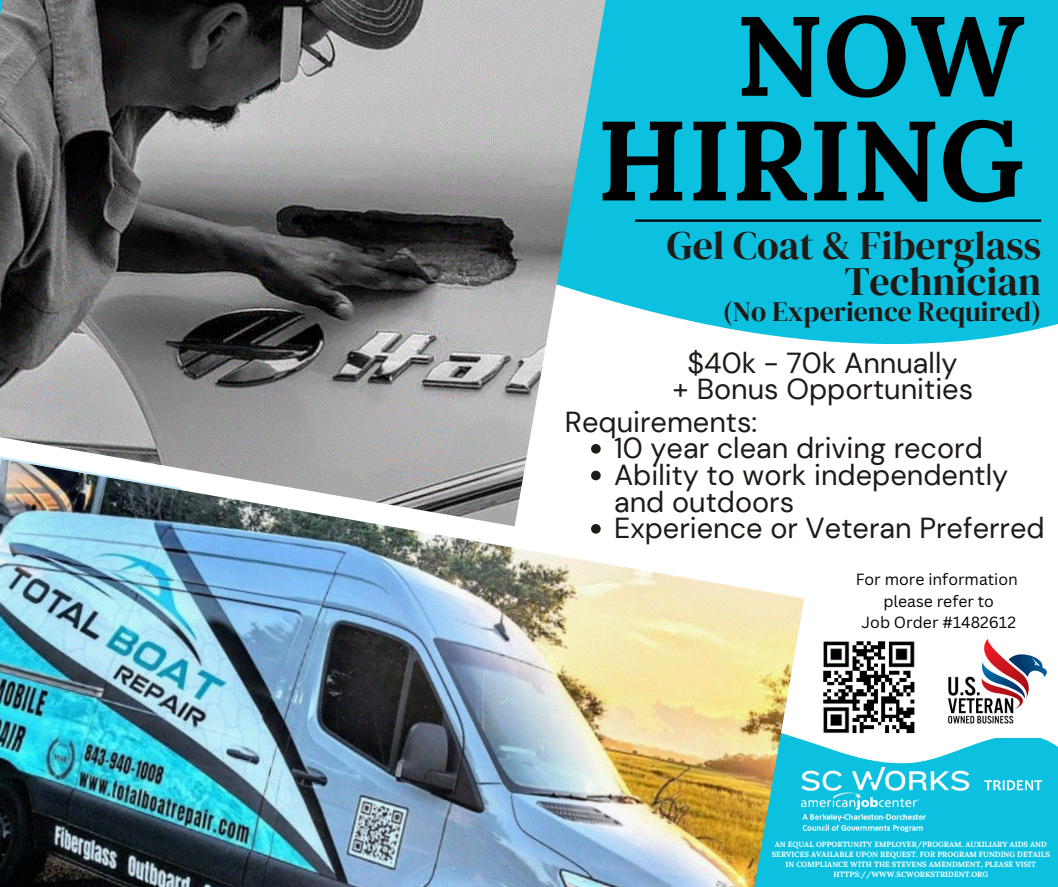
<style>
.page{position:relative;width:1058px;height:887px;background:#fff}
.page>*{position:absolute;margin:0;border:0;box-sizing:border-box;transform-origin:0 0}
.t1{font:700 112.5px/104.7px "Lora";color:#000;text-align:right}
.t2{font:39.75px/36px "DM Serif Display";color:#201a17;text-align:right}
.t3{font:28.95px/26.7px "DM Sans";color:#201a17}
.t4{font:27.75px "DM Serif Display";color:#201a17}
.t5{font:15.75px "Canva Sans";color:#000}
.t6{font:700 7.65px/10.2px "Lora";color:#fff;text-align:center}
</style>
<div class="page">
<svg style="left:607px;top:0;width:451px;height:599px;fill:#0cc0df"></svg>
<img style="left:0;top:0;width:607px;height:459px">
<img style="left:0;top:443px;width:181px;height:16px">
<svg style="left:804px;top:738px;width:254px;height:148px;background:#2bc8e3"></svg>
<img style="left:0;top:459px;width:804px;height:427px">
<hr style="left:635px;top:219px;width:406px;height:3px;background:#000">
<img style="left:773px;top:749px;width:275px;height:96px">
<img style="left:948px;top:639px;width:100px;height:85px">
<img style="left:823px;top:641px;width:92px;height:93px">
<svg style="left:591px;top:444px;width:9px;height:9px"></svg>
<svg style="left:591px;top:470px;width:9px;height:10px"></svg>
<svg style="left:591px;top:524px;width:9px;height:9px"></svg>
<p class="t1" style="left:597px;top:2px;width:428px">NOW<br>HIRING</p>
<p class="t2" style="left:666px;top:227px;width:376px">Gel Coat &amp; Fiberglass<br>Technician</p>
<p class="t4" style="left:722px;top:292px;width:320px">(No Experience Required)</p>
<p class="t3" style="left:687px;top:349px;width:271px">$40k - 70k Annually</p>
<p class="t3" style="left:672px;top:376px;width:302px">+ Bonus Opportunities</p>
<p class="t3" style="left:565px;top:408px;width:194px">Requirements:</p>
<p class="t3" style="left:614px;top:435px;width:370px">10 year clean driving record</p>
<p class="t3" style="left:614px;top:462px;width:395px">Ability to work independently and outdoors</p>
<p class="t3" style="left:614px;top:515px;width:432px">Experience or Veteran Preferred</p>
<p class="t5" style="left:855px;top:568px;width:164px">For more information</p>
<p class="t5" style="left:883px;top:590px;width:112px">please refer to</p>
<p class="t5" style="left:861px;top:611px;width:156px">Job Order #1482612</p>
<p class="t6" style="left:771px;top:838px;width:280px">AN EQUAL OPPORTUNITY EMPLOYER/PROGRAM. AUXILIARY AIDS AND SERVICES AVAILABLE UPON REQUEST. FOR PROGRAM FUNDING DETAILS IN COMPLIANCE WITH THE STEVENS AMENDMENT, PLEASE VISIT HTTPS://WWW.SCWORKSTRIDENT.ORG</p>
</div>
